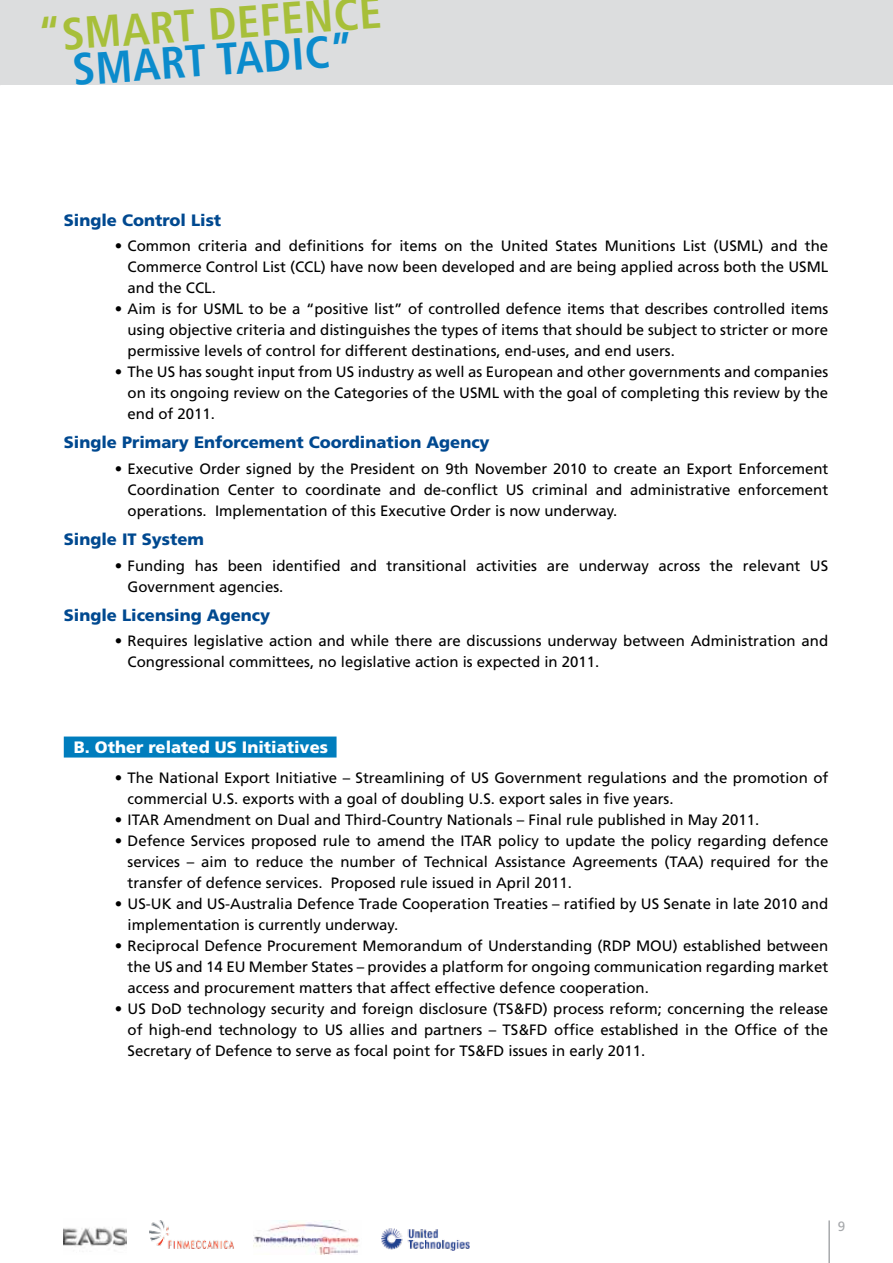
<style>
.page{position:relative;width:893px;height:1263px;background:#fff}
.page>*{position:absolute;margin:0;border:0;box-sizing:border-box;transform-origin:0 0}
.t1{font:700 condensed 45px "Frutiger";color:#a7bf39}
.t2{font:700 condensed 45px "Frutiger";color:#0b8bcc}
.t3{font:900 16.5px "Frutiger";color:#004990}
.t4{font:900 16.5px "Frutiger";color:#fff}
.t5{font:15px/21px "Frutiger";color:#000;text-align:justify}
.t6{font:13.5px "Frutiger";color:#a7a9ac}
</style>
<div class="page">
<div style="left:0;top:0;width:893px;height:85px;background:#dcddde"></div>
<hr style="left:828px;top:1220px;width:2px;height:43px;background:#a7a9ac">
<img style="left:381px;top:1228px;width:89px;height:23px">
<img style="left:64px;top:1227px;width:62px;height:19px">
<img style="left:149px;top:1220px;width:85px;height:29px">
<img style="left:254px;top:1221px;width:105px;height:33px">
<div style="left:64px;top:736px;width:273px;height:21px;background:#007dbd"></div>
<h1 class="t1" style="left:36px;top:9px;width:345px;rotate:-4deg">“SMART DEFENCE</h1>
<h1 class="t2" style="left:71px;top:43px;width:283px;rotate:-4deg">SMART TADIC”</h1>
<p class="t3" style="left:64px;top:210px;width:159px">Single Control List</p>
<p class="t5" style="left:128px;top:235px;width:702px;text-indent:-13px">• Common criteria and definitions for items on the United States Munitions List (USML) and the Commerce Control List (CCL) have now been developed and are being applied across both the USML and the CCL.</p>
<p class="t5" style="left:128px;top:298px;width:702px;text-indent:-13px">• Aim is for USML to be a “positive list” of controlled defence items that describes controlled items using objective criteria and distinguishes the types of items that should be subject to stricter or more permissive levels of control for different destinations, end-uses, and end users.</p>
<p class="t5" style="left:128px;top:361px;width:702px;text-indent:-13px">• The US has sought input from US industry as well as European and other governments and companies on its ongoing review on the Categories of the USML with the goal of completing this review by the end of 2011.</p>
<p class="t3" style="left:64px;top:433px;width:427px">Single Primary Enforcement Coordination Agency</p>
<p class="t5" style="left:128px;top:458px;width:702px;text-indent:-13px">• Executive Order signed by the President on 9th November 2010 to create an Export Enforcement Coordination Center to coordinate and de-conflict US criminal and administrative enforcement operations. Implementation of this Executive Order is now underway.</p>
<p class="t3" style="left:64px;top:529px;width:142px">Single IT System</p>
<p class="t5" style="left:128px;top:555px;width:702px;text-indent:-13px">• Funding has been identified and transitional activities are underway across the relevant US<br>Government agencies.</p>
<p class="t3" style="left:64px;top:605px;width:208px">Single Licensing Agency</p>
<p class="t5" style="left:128px;top:631px;width:702px;text-indent:-13px">• Requires legislative action and while there are discussions underway between Administration and<br>Congressional committees, no legislative action is expected in 2011.</p>
<p class="t4" style="left:74px;top:737px;width:256px">B. Other related US Initiatives</p>
<p class="t5" style="left:128px;top:767px;width:702px;text-indent:-13px">• The National Export Initiative – Streamlining of US Government regulations and the promotion of commercial U.S. exports with a goal of doubling U.S. export sales in five years.</p>
<p class="t5" style="left:115px;top:809px;width:646px">• ITAR Amendment on Dual and Third-Country Nationals – Final rule published in May 2011.</p>
<p class="t5" style="left:128px;top:830px;width:702px;text-indent:-13px">• Defence Services proposed rule to amend the ITAR policy to update the policy regarding defence services – aim to reduce the number of Technical Assistance Agreements (TAA) required for the transfer of defence services. Proposed rule issued in April 2011.</p>
<p class="t5" style="left:128px;top:893px;width:702px;text-indent:-13px">• US-UK and US-Australia Defence Trade Cooperation Treaties – ratified by US Senate in late 2010 and implementation is currently underway.</p>
<p class="t5" style="left:128px;top:935px;width:702px;text-indent:-13px">• Reciprocal Defence Procurement Memorandum of Understanding (RDP MOU) established between the US and 14 EU Member States – provides a platform for ongoing communication regarding market access and procurement matters that affect effective defence cooperation.</p>
<p class="t5" style="left:128px;top:998px;width:702px;text-indent:-13px">• US DoD technology security and foreign disclosure (TS&amp;FD) process reform; concerning the release of high-end technology to US allies and partners – TS&amp;FD office established in the Office of the Secretary of Defence to serve as focal point for TS&amp;FD issues in early 2011.</p>
<p class="t6" style="left:838px;top:1218px;width:9px">9</p>
</div>
